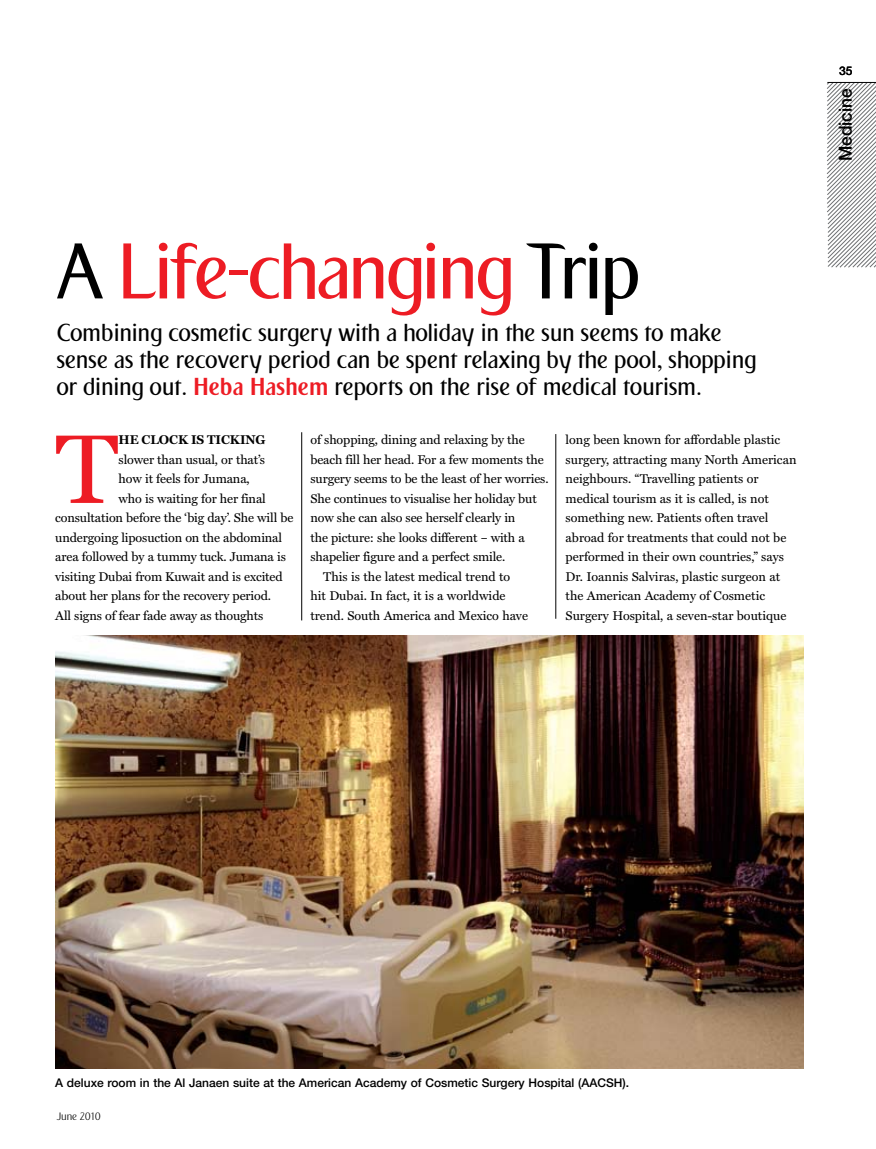
<style>
.page{position:relative;width:876px;height:1149px;background:#fff}
.page>*{position:absolute;margin:0;border:0;box-sizing:border-box;transform-origin:0 0}
.t1{font:98.4px "Miller Text";color:#ed1c24}
.t2{font:76.95px "EK03 Plain M02";letter-spacing:-.05em;color:#ed1c24}
.t3{font:24px/27px "EK03 Plain M02";letter-spacing:-.02em;color:#000}
.t4{font:500 18px "Helvetica Neue";color:#000;scale:.96 1}
.t5{font:12.75px/19.5px "Miller Text";letter-spacing:-.01em;color:#000}
.t6{font:700 12.75px "Miller Text";letter-spacing:-.01em;color:#000}
.t7{font:500 12px "Helvetica Neue";color:#000}
.t8{font:10.5px "EK03 Plain L02";color:#000}
.s1{color:#000}
.s2{font-family:"EK03 Plain B02";color:#ed1c24}
</style>
<div class="page">
<svg style="left:827px;top:83px;width:49px;height:185px"></svg>
<hr style="left:827px;top:82px;width:49px;height:1px;background:#000">
<hr style="left:555px;top:434px;width:1px;height:184px;background:#000">
<hr style="left:301px;top:432px;width:1px;height:188px;background:#000">
<img style="left:55px;top:635px;width:749px;height:432px">
<h2 class="t2" style="left:57px;top:226px;width:586px"><span class="s1">A</span> Life-changing <span class="s1">Trip</span></h2>
<h3 class="t3" style="left:56px;top:318px;width:702px">Combining cosmetic surgery with a holiday in the sun seems to make sense as the recovery period can be spent relaxing by the pool, shopping or dining out. <span class="s2">Heba Hashem</span> reports on the rise of medical tourism.</h3>
<h1 class="t1" style="left:55px;top:410px;width:65px">T</h1>
<p class="t6" style="left:119px;top:432px;width:149px">HE CLOCK IS TICKING</p>
<p class="t5" style="left:119px;top:449px;width:148px">slower than usual, or that’s</p>
<p class="t5" style="left:119px;top:469px;width:133px">how it feels for Jumana,</p>
<p class="t5" style="left:119px;top:488px;width:149px">who is waiting for her final</p>
<p class="t5" style="left:55px;top:508px;width:240px">consultation before the ‘big day’. She will be</p>
<p class="t5" style="left:55px;top:527px;width:228px">undergoing liposuction on the abdominal</p>
<p class="t5" style="left:55px;top:547px;width:232px">area followed by a tummy tuck. Jumana is</p>
<p class="t5" style="left:55px;top:566px;width:229px">visiting Dubai from Kuwait and is excited</p>
<p class="t5" style="left:55px;top:586px;width:217px">about her plans for the recovery period.</p>
<p class="t5" style="left:55px;top:605px;width:210px">All signs of fear fade away as thoughts</p>
<p class="t5" style="left:310px;top:430px;width:216px">of shopping, dining and relaxing by the</p>
<p class="t5" style="left:310px;top:449px;width:235px">beach fill her head. For a few moments the</p>
<p class="t5" style="left:310px;top:469px;width:240px">surgery seems to be the least of her worries.</p>
<p class="t5" style="left:310px;top:488px;width:228px">She continues to visualise her holiday but</p>
<p class="t5" style="left:310px;top:508px;width:207px">now she can also see herself clearly in</p>
<p class="t5" style="left:310px;top:527px;width:216px">the picture: she looks different – with a</p>
<p class="t5" style="left:310px;top:547px;width:196px">shapelier figure and a perfect smile.</p>
<p class="t5" style="left:323px;top:566px;width:189px">This is the latest medical trend to</p>
<p class="t5" style="left:310px;top:586px;width:197px">hit Dubai. In fact, it is a worldwide</p>
<p class="t5" style="left:310px;top:605px;width:219px">trend. South America and Mexico have</p>
<p class="t5" style="left:566px;top:430px;width:232px">long been known for affordable plastic surgery, attracting many North American neighbours. “Travelling patients or medical tourism as it is called, is not something new. Patients often travel abroad for treatments that could not be performed in their own countries,” says Dr. Ioannis Salviras, plastic surgeon at the American Academy of Cosmetic Surgery Hospital, a seven-star boutique</p>
<p class="t7" style="left:839px;top:64px;width:15px">35</p>
<h3 class="t4" style="left:834px;top:161px;width:78px;rotate:-90deg">Medicine</h3>
<p class="t7" style="left:55px;top:1075px;width:575px">A deluxe room in the Al Janaen suite at the American Academy of Cosmetic Surgery Hospital (AACSH).</p>
<p class="t8" style="left:57px;top:1110px;width:45px">June 2010</p>
</div>
